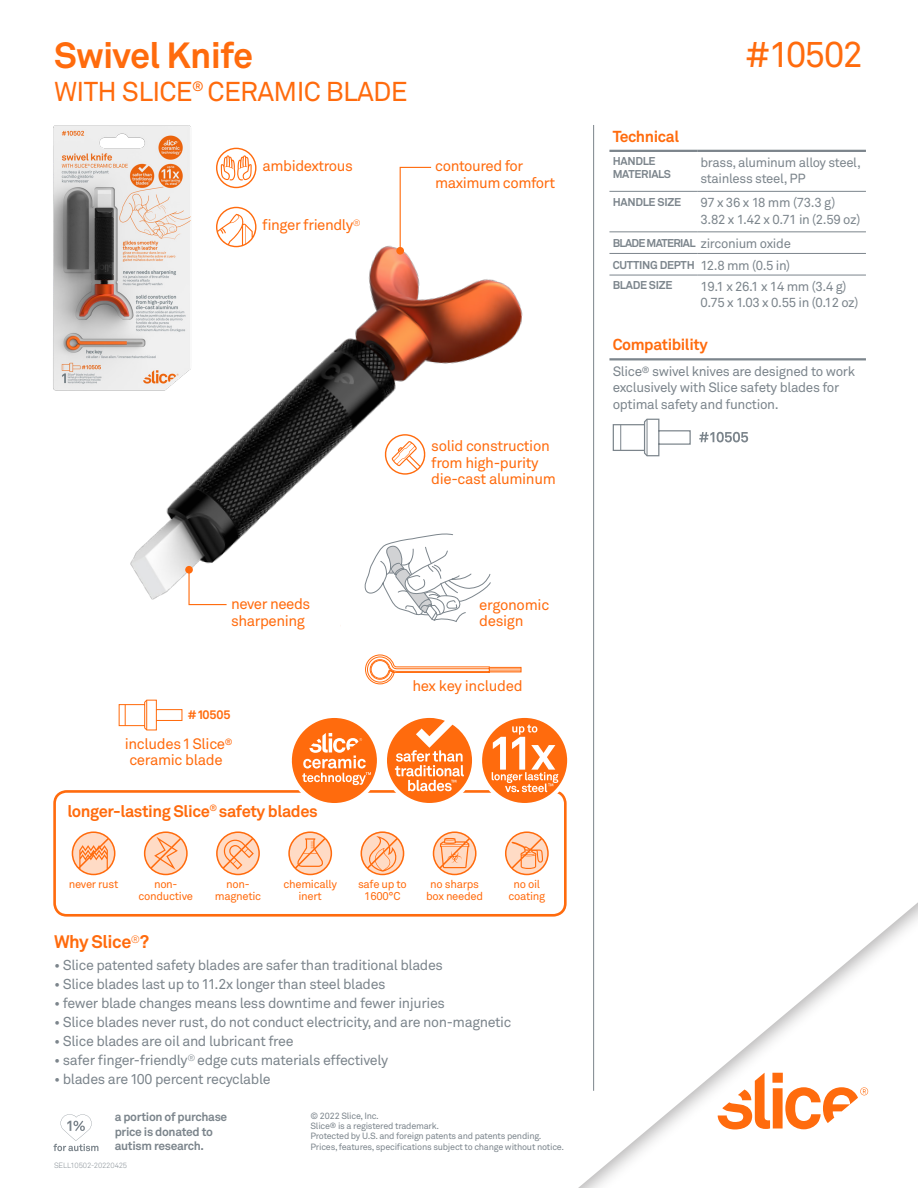
<style>
.page{position:relative;width:918px;height:1188px;background:#fff}
.page>*{position:absolute;margin:0;border:0;box-sizing:border-box;transform-origin:0 0}
.t1{font:700 36px "Akkurat";letter-spacing:-.02em;color:#ff6b0d}
.t2{font:36px "Akkurat";letter-spacing:-.035em;color:#ff6b0d}
.t3{font:27px "Akkurat";letter-spacing:-.025em;color:#ff6b0d}
.t4{font:700 18px "Akkurat";letter-spacing:-.025em;color:#ff6b0d}
.t5{font:700 16.5px "Akkurat";letter-spacing:-.025em;color:#ff6b0d}
.t6{font:700 15.75px "Akkurat";letter-spacing:-.025em;color:#ff6b0d}
.t7{font:15px/17.2px "Akkurat";letter-spacing:-.025em;color:#ff6b0d}
.t8{font:14.25px "Akkurat";letter-spacing:-.025em;color:#7c858c}
.t9{font:13.5px/16.5px "Akkurat";letter-spacing:-.025em;color:#7c858c}
.t10{font:13.2px/16.5px "Akkurat";letter-spacing:-.025em;color:#7c858c}
.t11{font:700 12.45px "Akkurat";letter-spacing:-.005em;color:#ff6b0d}
.t12{font:700 12px/14.2px "Akkurat";letter-spacing:-.025em;color:#7c858c}
.t13{font:11.25px/12px "Akkurat";letter-spacing:-.025em;color:#ff6b0d;text-align:center}
.t14{font:700 11.25px/12.8px "Akkurat";letter-spacing:-.025em;color:#7c858c}
.t15{font:700 11.25px "Akkurat";letter-spacing:-.06em;color:#7c858c}
.t16{font:9px/10.4px "Akkurat";letter-spacing:-.025em;color:#7c858c}
.t17{font:300 7.5px "Akkurat";letter-spacing:-.015em;color:#7c858c}
</style>
<div class="page">
<img style="left:130px;top:245px;width:393px;height:355px">
<img style="left:53px;top:125px;width:144px;height:270px">
<hr style="left:609px;top:150px;width:88px;height:2px;background:#7c858c">
<hr style="left:697px;top:150px;width:169px;height:2px;background:#7c858c">
<hr style="left:609px;top:191px;width:88px;height:1px;background:#7c858c">
<hr style="left:697px;top:191px;width:169px;height:1px;background:#7c858c">
<hr style="left:609px;top:231px;width:88px;height:1px;background:#7c858c">
<hr style="left:697px;top:231px;width:169px;height:1px;background:#7c858c">
<hr style="left:609px;top:253px;width:88px;height:1px;background:#7c858c">
<hr style="left:697px;top:253px;width:169px;height:1px;background:#7c858c">
<hr style="left:609px;top:275px;width:88px;height:1px;background:#7c858c">
<hr style="left:697px;top:275px;width:169px;height:1px;background:#7c858c">
<hr style="left:609px;top:358px;width:257px;height:2px;background:#7c858c">
<svg style="left:612px;top:418px;width:79px;height:39px"></svg>
<svg style="left:699px;top:432px;width:49px;height:10px"></svg>
<hr style="left:593px;top:125px;width:1px;height:966px;background:#7c858c">
<svg style="left:53px;top:1114px;width:45px;height:37px"></svg>
<div style="left:465px;top:831px;width:453px;height:357px;background:#fff"></div>
<svg style="left:718px;top:1073px;width:150px;height:57px"></svg>
<svg style="left:216px;top:207px;width:40px;height:40px"></svg>
<svg style="left:383px;top:434px;width:44px;height:41px"></svg>
<svg style="left:216px;top:148px;width:40px;height:40px"></svg>
<svg style="left:399px;top:166px;width:33px;height:86px"></svg>
<div style="left:396px;top:247px;width:8px;height:8px;background:#ff6b0d;border-radius:50%"></div>
<div style="left:53px;top:790px;width:514px;height:127px;border:3px solid #ff6b0d;border-radius:12px"></div>
<svg style="left:288px;top:831px;width:44px;height:44px"></svg>
<svg style="left:72px;top:831px;width:43px;height:44px"></svg>
<div style="left:383px;top:714px;width:93px;height:93px;border:4px solid #fff;border-radius:50%"></div>
<svg style="left:387px;top:718px;width:85px;height:85px"></svg>
<svg style="left:288px;top:714px;width:93px;height:93px;fill:#ff6b0d"></svg>
<svg style="left:302px;top:733px;width:69px;height:52px;background:#ff914c"></svg>
<svg style="left:478px;top:714px;width:93px;height:93px;fill:#ff6c0e"></svg>
<svg style="left:492px;top:725px;width:66px;height:67px"></svg>
<svg style="left:144px;top:831px;width:44px;height:44px"></svg>
<svg style="left:216px;top:831px;width:44px;height:44px"></svg>
<svg style="left:361px;top:831px;width:43px;height:44px"></svg>
<svg style="left:505px;top:831px;width:44px;height:44px"></svg>
<svg style="left:433px;top:831px;width:44px;height:44px"></svg>
<svg style="left:363px;top:534px;width:129px;height:88px"></svg>
<svg style="left:365px;top:654px;width:157px;height:31px"></svg>
<svg style="left:188px;top:569px;width:40px;height:37px"></svg>
<div style="left:185px;top:566px;width:8px;height:8px;background:#ff6b0d;border-radius:50%"></div>
<svg style="left:118px;top:699px;width:65px;height:32px"></svg>
<p class="t1" style="left:54px;top:32px;width:201px">Swivel Knife</p>
<p class="t3" style="left:54px;top:74px;width:355px">WITH SLICE<sup>®</sup> CERAMIC BLADE</p>
<p class="t7" style="left:263px;top:157px;width:92px">ambidextrous</p>
<p class="t7" style="left:435px;top:157px;width:121px">contoured for maximum comfort</p>
<p class="t7" style="left:262px;top:216px;width:100px">finger friendly<sup>®</sup></p>
<p class="t7" style="left:231px;top:595px;width:81px">never needs sharpening</p>
<p class="t11" style="left:188px;top:707px;width:45px">#10505</p>
<p class="t7" style="left:125px;top:735px;width:109px">includes 1 Slice<sup>®</sup></p>
<p class="t7" style="left:129px;top:751px;width:95px">ceramic blade</p>
<p class="t5" style="left:68px;top:801px;width:252px">longer-lasting Slice<sup>®</sup> safety blades</p>
<p class="t7" style="left:431px;top:437px;width:120px">solid construction</p>
<p class="t7" style="left:431px;top:454px;width:109px">from high-purity</p>
<p class="t7" style="left:431px;top:470px;width:126px">die-cast aluminum</p>
<p class="t7" style="left:479px;top:596px;width:72px;line-height:16.5px">ergonomic design</p>
<p class="t7" style="left:412px;top:677px;width:112px">hex key included</p>
<p class="t13" style="left:139px;top:878px;width:56px">non&shy;conductive</p>
<p class="t13" style="left:215px;top:878px;width:48px">non&shy;magnetic</p>
<p class="t13" style="left:358px;top:878px;width:50px">safe up to<br>1600°C</p>
<p class="t13" style="left:426px;top:878px;width:59px">no sharps box needed</p>
<p class="t13" style="left:508px;top:878px;width:38px">no oil coating</p>
<p class="t4" style="left:54px;top:931px;width:97px">Why Slice<sup>®</sup>?</p>
<p class="t8" style="left:54px;top:956px;width:391px">• Slice patented safety blades are safer than traditional blades</p>
<p class="t8" style="left:54px;top:975px;width:333px">• Slice blades last up to 11.2x longer than steel blades</p>
<p class="t8" style="left:54px;top:994px;width:393px">• fewer blade changes means less downtime and fewer injuries</p>
<p class="t8" style="left:54px;top:1013px;width:459px">• Slice blades never rust, do not conduct electricity, and are non-magnetic</p>
<p class="t8" style="left:54px;top:1032px;width:241px">• Slice blades are oil and lubricant free</p>
<p class="t8" style="left:54px;top:1051px;width:336px">• safer finger-friendly<sup>®</sup> edge cuts materials effectively</p>
<p class="t8" style="left:54px;top:1070px;width:218px">• blades are 100 percent recyclable</p>
<p class="t13" style="left:284px;top:878px;width:55px">chemically inert</p>
<p class="t13" style="left:69px;top:878px;width:51px">never rust</p>
<p class="t12" style="left:115px;top:1110px;width:114px">a portion of purchase price is donated to autism research.</p>
<p class="t16" style="left:310px;top:1110px;width:255px">© 2022 Slice, Inc.<br>Slice<sup>®</sup> is a registered trademark.<br>Protected by U.S. and foreign patents and patents pending.<br>Prices, features, specifications subject to change without notice.</p>
<p class="t17" style="left:54px;top:1161px;width:75px">SELL10502-20220425</p>
<p class="t2" style="left:744px;top:32px;width:120px">#10502</p>
<p class="t6" style="left:613px;top:126px;width:68px">Technical</p>
<p class="t14" style="left:613px;top:155px;width:60px">HANDLE<br>MATERIALS</p>
<p class="t10" style="left:700px;top:154px;width:162px">brass, aluminum alloy steel, stainless steel, PP</p>
<p class="t14" style="left:613px;top:195px;width:70px">HANDLE SIZE</p>
<p class="t10" style="left:700px;top:194px;width:161px">97 x 36 x 18 mm (73.3 g)<br>3.82 x 1.42 x 0.71 in (2.59 oz)</p>
<p class="t15" style="left:613px;top:236px;width:84px">BLADE MATERIAL</p>
<p class="t10" style="left:700px;top:235px;width:92px">zirconium oxide</p>
<p class="t14" style="left:613px;top:258px;width:84px">CUTTING DEPTH</p>
<p class="t10" style="left:700px;top:256px;width:91px">12.8 mm (0.5 in)</p>
<p class="t14" style="left:613px;top:279px;width:61px">BLADE SIZE</p>
<p class="t10" style="left:700px;top:278px;width:148px">19.1 x 26.1 x 14 mm (3.4 g)</p>
<p class="t10" style="left:700px;top:294px;width:160px">0.75 x 1.03 x 0.55 in (0.12 oz)</p>
<p class="t6" style="left:613px;top:335px;width:97px">Compatibility</p>
<p class="t9" style="left:613px;top:362px;width:244px">Slice<sup>®</sup> swivel knives are designed to work exclusively with Slice safety blades for optimal safety and function.</p>
</div>
